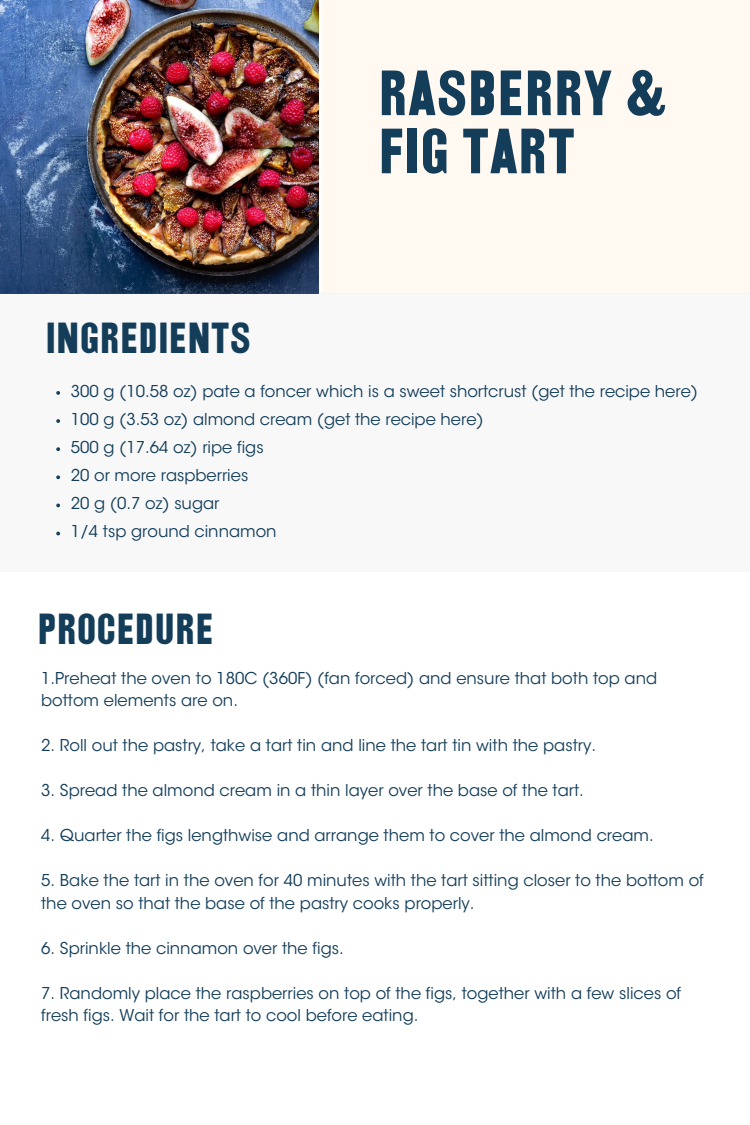
<style>
.page{position:relative;width:750px;height:1125px;background:#fff}
.page>*{position:absolute;margin:0;border:0;box-sizing:border-box;transform-origin:0 0}
.t1{font:55px "OPTI Railroad Gothic";color:#133d59}
.t2{font:37.5px "OPTI Railroad Gothic";color:#133d59}
.t3{font:16.25px/22.5px "ITC Avant Garde Std";color:#133d59}
</style>
<div class="page">
<img style="left:0;top:0;width:319px;height:293px">
<div style="left:0;top:294px;width:750px;height:278px;background:#f8f8f8"></div>
<div style="left:323px;top:0;width:427px;height:293px;background:#fff9f2"></div>
<svg style="left:56px;top:391px;width:4px;height:4px"></svg>
<svg style="left:56px;top:419px;width:4px;height:4px"></svg>
<svg style="left:56px;top:447px;width:4px;height:4px"></svg>
<svg style="left:56px;top:475px;width:4px;height:4px"></svg>
<svg style="left:56px;top:504px;width:4px;height:3px"></svg>
<svg style="left:56px;top:532px;width:4px;height:3px"></svg>
<p class="t2" style="left:43px;top:316px;width:207px">INGREDIENTS</p>
<p class="t1" style="left:375px;top:61px;width:292px">RASBERRY &amp;</p>
<p class="t1" style="left:375px;top:119px;width:198px">FIG TART</p>
<p class="t3" style="left:71px;top:382px;width:629px">300 g (10.58 oz) pate a foncer which is a sweet shortcrust (get the recipe here)</p>
<p class="t3" style="left:71px;top:410px;width:415px">100 g (3.53 oz) almond cream (get the recipe here)</p>
<p class="t3" style="left:71px;top:438px;width:194px">500 g (17.64 oz) ripe figs</p>
<p class="t3" style="left:71px;top:466px;width:179px">20 or more raspberries</p>
<p class="t3" style="left:71px;top:494px;width:150px">20 g (0.7 oz) sugar</p>
<p class="t3" style="left:71px;top:522px;width:207px">1/4 tsp ground cinnamon</p>
<p class="t2" style="left:35px;top:608px;width:178px">PROCEDURE</p>
<p class="t3" style="left:41px;top:669px;width:617px">1.Preheat the oven to 180C (360F) (fan forced) and ensure that both top and bottom elements are on.</p>
<p class="t3" style="left:41px;top:736px;width:556px">2. Roll out the pastry, take a tart tin and line the tart tin with the pastry.</p>
<p class="t3" style="left:41px;top:781px;width:544px">3. Spread the almond cream in a thin layer over the base of the tart.</p>
<p class="t3" style="left:41px;top:826px;width:614px">4. Quarter the figs lengthwise and arrange them to cover the almond cream.</p>
<p class="t3" style="left:41px;top:871px;width:664px">5. Bake the tart in the oven for 40 minutes with the tart sitting closer to the bottom of the oven so that the base of the pastry cooks properly.</p>
<p class="t3" style="left:41px;top:939px;width:304px">6. Sprinkle the cinnamon over the figs.</p>
<p class="t3" style="left:41px;top:984px;width:641px">7. Randomly place the raspberries on top of the figs, together with a few slices of fresh figs. Wait for the tart to cool before eating.</p>
</div>
